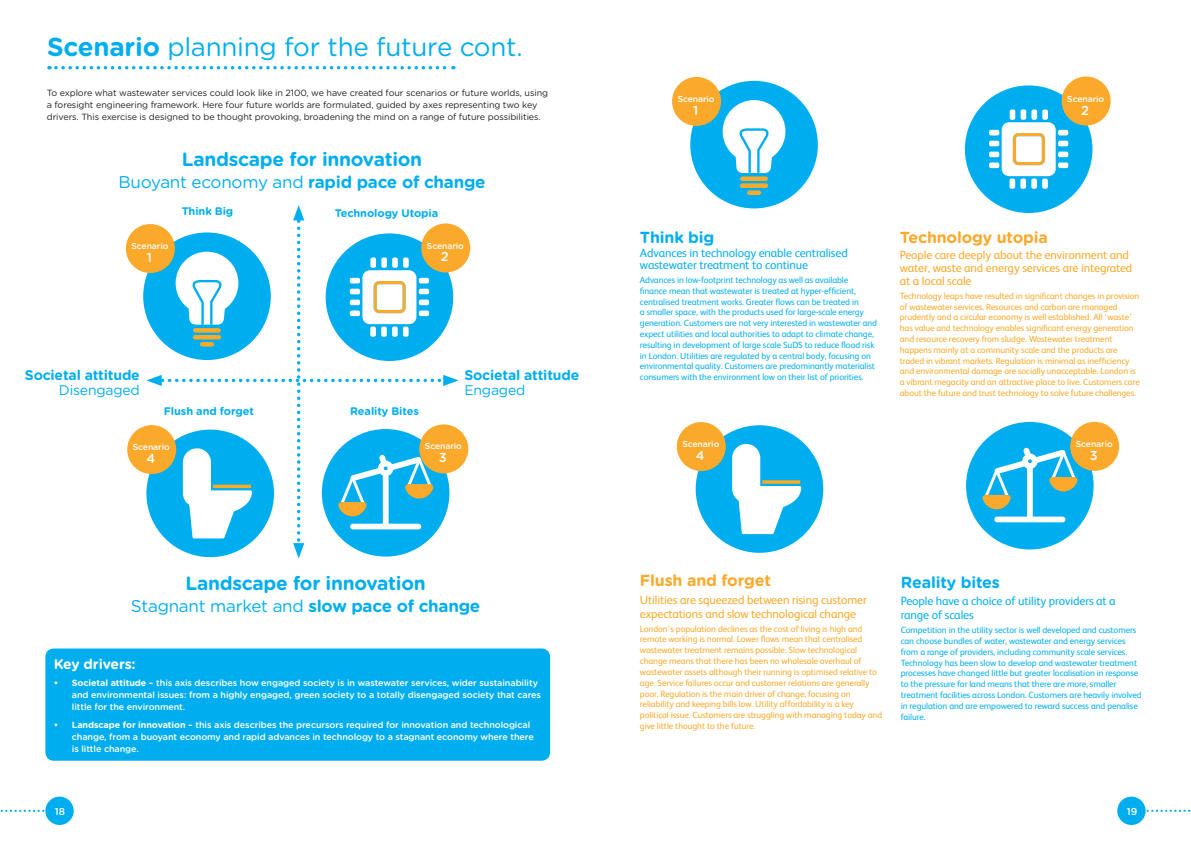
<style>
.page{position:relative;width:1191px;height:842px;background:#fff}
.page>*{position:absolute;margin:0;border:0;box-sizing:border-box;transform-origin:0 0}
.t1{font:26px "Gotham Rounded";letter-spacing:-.01em;color:#00aeef}
.t2{font:700 19.2px "Gotham Rounded";letter-spacing:-.015em;color:#00aeef}
.t3{font:17px "Gotham Rounded";letter-spacing:-.015em;color:#00aeef}
.t4{font:700 16px "Gotham Rounded";letter-spacing:-.01em;color:#faa92a}
.t5{font:700 16px "Gotham Rounded";letter-spacing:-.01em;color:#00aeef}
.t6{font:700 14px "Gotham Rounded";letter-spacing:-.015em;color:#00aeef}
.t7{font:14px "Gotham Rounded";letter-spacing:-.015em;color:#00aeef}
.t8{font:700 14px "Gotham Rounded";letter-spacing:-.01em;color:#fff}
.t9{font:500 13px "Gotham Rounded";color:#fff}
.t10{font:12px/13px "FS Albert";letter-spacing:-.01em;color:#faa92a}
.t11{font:12px/12px "FS Albert";letter-spacing:-.01em;color:#00aeef}
.t12{font:700 11px "Gotham Rounded";letter-spacing:-.01em;color:#00aeef}
.t13{font:500 10px "Gotham Rounded";color:#fff}
.t14{font:9px/10.8px "FS Albert";letter-spacing:-.01em;color:#faa92a}
.t15{font:9px/10.8px "FS Albert";letter-spacing:-.01em;color:#00aeef}
.t16{font:500 9px/12px "Gotham Rounded";letter-spacing:-.01em;color:#fff}
.Text2{font:9px/12px "Gotham Rounded";letter-spacing:-.01em;color:#231f20}
.t17{font:500 8.6px "Gotham Rounded";letter-spacing:-.01em;color:#fff}
.s1{font-weight:700}
</style>
<div class="page">
<svg style="left:0;top:810px;width:45px;height:2px"></svg>
<div style="left:45px;top:797px;width:29px;height:28px;background:#00aeef;border-radius:50%"></div>
<svg style="left:1145px;top:810px;width:46px;height:2px"></svg>
<div style="left:1117px;top:797px;width:28px;height:28px;background:#00aeef;border-radius:50%"></div>
<div style="left:45px;top:648px;width:505px;height:113px;background:#00aeef;border-radius:9px"></div>
<svg style="left:146px;top:205px;width:312px;height:353px"></svg>
<div style="left:126px;top:224px;width:49px;height:49px;background:#faa92a;border-radius:50%"></div>
<div style="left:421px;top:223px;width:49px;height:49px;background:#faa92a;border-radius:50%"></div>
<div style="left:419px;top:424px;width:49px;height:49px;background:#faa92a;border-radius:50%"></div>
<div style="left:127px;top:425px;width:49px;height:49px;background:#faa92a;border-radius:50%"></div>
<div style="left:690px;top:81px;width:128px;height:127px;background:#00aeef;border-radius:50%"></div>
<div style="left:740px;top:176px;width:28px;height:5px;background:#faa92a;border-radius:2px"></div>
<div style="left:740px;top:183px;width:28px;height:5px;background:#faa92a;border-radius:2px"></div>
<div style="left:747px;top:190px;width:14px;height:5px;background:#faa92a;border-radius:2px"></div>
<svg style="left:722px;top:100px;width:63px;height:73px"></svg>
<div style="left:672px;top:77px;width:49px;height:49px;background:#faa92a;border-radius:50%"></div>
<svg style="left:56px;top:66px;width:398px;height:3px"></svg>
<div style="left:965px;top:85px;width:127px;height:128px;background:#00aeef;border-radius:50%"></div>
<svg style="left:989px;top:109px;width:79px;height:80px"></svg>
<div style="left:1061px;top:77px;width:49px;height:49px;background:#faa92a;border-radius:50%"></div>
<div style="left:966px;top:422px;width:127px;height:127px;background:#00aeef;border-radius:50%"></div>
<div style="left:1027px;top:463px;width:5px;height:59px;background:#fff;border-radius:3px"></div>
<svg style="left:982px;top:447px;width:95px;height:62px"></svg>
<div style="left:994px;top:517px;width:71px;height:5px;background:#fff;border-radius:3px"></div>
<div style="left:1070px;top:422px;width:49px;height:49px;background:#faa92a;border-radius:50%"></div>
<div style="left:695px;top:425px;width:128px;height:128px;background:#00aeef;border-radius:50%"></div>
<svg style="left:732px;top:444px;width:70px;height:91px"></svg>
<div style="left:677px;top:422px;width:49px;height:49px;background:#faa92a;border-radius:50%"></div>
<p class="t1" style="left:47px;top:29px;width:477px"><span class="s1">Scenario</span> planning for the future cont.</p>
<p class="Text2" style="left:47px;top:86px;width:503px">To explore what wastewater services could look like in 2100, we have created four scenarios or future worlds, using a foresight engineering framework. Here four future worlds are formulated, guided by axes representing two key drivers. This exercise is designed to be thought provoking, broadening the mind on a range of future possibilities.</p>
<p class="t2" style="left:182px;top:145px;width:242px">Landscape for innovation</p>
<p class="t3" style="left:118px;top:170px;width:369px">Buoyant economy and <span class="s1">rapid pace of change</span></p>
<p class="t12" style="left:182px;top:203px;width:53px">Think Big</p>
<p class="t12" style="left:335px;top:205px;width:105px">Technology Utopia</p>
<p class="t17" style="left:131px;top:240px;width:38px">Scenario</p>
<p class="t9" style="left:147px;top:248px;width:7px">1</p>
<p class="t17" style="left:427px;top:239px;width:38px">Scenario</p>
<p class="t9" style="left:441px;top:248px;width:9px">2</p>
<p class="t6" style="left:25px;top:365px;width:116px">Societal attitude</p>
<p class="t7" style="left:59px;top:381px;width:82px">Disengaged</p>
<p class="t6" style="left:464px;top:365px;width:116px">Societal attitude</p>
<p class="t7" style="left:464px;top:381px;width:63px">Engaged</p>
<p class="t12" style="left:164px;top:403px;width:92px">Flush and forget</p>
<p class="t12" style="left:350px;top:403px;width:70px">Reality Bites</p>
<p class="t17" style="left:133px;top:441px;width:38px">Scenario</p>
<p class="t9" style="left:146px;top:449px;width:10px">4</p>
<p class="t17" style="left:425px;top:440px;width:38px">Scenario</p>
<p class="t9" style="left:439px;top:448px;width:9px">3</p>
<p class="t2" style="left:185px;top:569px;width:242px">Landscape for innovation</p>
<p class="t3" style="left:131px;top:594px;width:351px">Stagnant market and <span class="s1">slow pace of change</span></p>
<p class="t8" style="left:54px;top:653px;width:83px">Key drivers:</p>
<p class="t16" style="left:72px;top:677px;width:470px;text-indent:-18px"><span class="s1">• Societal attitude</span> – this axis describes how engaged society is in wastewater services, wider sustainability and environmental issues: from a highly engaged, green society to a totally disengaged society that cares little for the environment.</p>
<p class="t16" style="left:72px;top:718px;width:463px;text-indent:-18px"><span class="s1">• Landscape for innovation</span> – this axis describes the precursors required for innovation and technological change, from a buoyant economy and rapid advances in technology to a stagnant economy where there is little change.</p>
<p class="t17" style="left:677px;top:93px;width:38px">Scenario</p>
<p class="t9" style="left:693px;top:101px;width:7px">1</p>
<p class="t17" style="left:1067px;top:92px;width:38px">Scenario</p>
<p class="t9" style="left:1081px;top:101px;width:9px">2</p>
<p class="t5" style="left:640px;top:225px;width:76px">Think big</p>
<p class="t11" style="left:640px;top:247px;width:209px">Advances in technology enable centralised wastewater treatment to continue</p>
<p class="t15" style="left:640px;top:274px;width:239px">Advances in low-footprint technology as well as available finance mean that wastewater is treated at hyper-efficient, centralised treatment works. Greater flows can be treated in<br>a smaller space, with the products used for large-scale energy generation. Customers are not very interested in wastewater and expect utilities and local authorities to adapt to climate change, resulting in development of large scale SuDS to reduce flood risk in London. Utilities are regulated by a central body, focusing on environmental quality. Customers are predominantly materialist consumers with the environment low on their list of priorities.</p>
<p class="t17" style="left:682px;top:438px;width:38px">Scenario</p>
<p class="t9" style="left:696px;top:446px;width:10px">4</p>
<p class="t4" style="left:900px;top:226px;width:150px">Technology utopia</p>
<p class="t10" style="left:900px;top:248px;width:234px">People care deeply about the environment and water, waste and energy services are integrated at a local scale</p>
<p class="t14" style="left:900px;top:290px;width:241px">Technology leaps have resulted in significant changes in provision of wastewater services. Resources and carbon are managed prudently and a circular economy is well established. All ‘waste’ has value and technology enables significant energy generation and resource recovery from sludge. Wastewater treatment happens mainly at a community scale and the products are traded in vibrant markets. Regulation is minimal as inefficiency and environmental damage are socially unacceptable. London is a vibrant megacity and an attractive place to live. Customers care about the future and trust technology to solve future challenges.</p>
<p class="t17" style="left:1075px;top:438px;width:38px">Scenario</p>
<p class="t9" style="left:1089px;top:446px;width:9px">3</p>
<p class="t4" style="left:640px;top:569px;width:133px">Flush and forget</p>
<p class="t10" style="left:640px;top:592px;width:228px;line-height:14.4px">Utilities are squeezed between rising customer expectations and slow technological change</p>
<p class="t14" style="left:640px;top:623px;width:244px">London’s population declines as the cost of living is high and remote working is normal. Lower flows mean that centralised wastewater treatment remains possible. Slow technological change means that there has been no wholesale overhaul of wastewater assets although their running is optimised relative to age. Service failures occur and customer relations are generally poor. Regulation is the main driver of change, focusing on reliability and keeping bills low. Utility affordability is a key political issue. Customers are struggling with managing today and give little thought to the future.</p>
<p class="t5" style="left:900px;top:570px;width:101px">Reality bites</p>
<p class="t11" style="left:900px;top:593px;width:216px;line-height:14.4px">People have a choice of utility providers at a range of scales</p>
<p class="t15" style="left:900px;top:624px;width:242px">Competition in the utility sector is well developed and customers can choose bundles of water, wastewater and energy services from a range of providers, including community scale services.<br>Technology has been slow to develop and wastewater treatment processes have changed little but greater localisation in response to the pressure for land means that there are more, smaller treatment facilities across London. Customers are heavily involved in regulation and are empowered to reward success and penalise failure.</p>
<p class="t13" style="left:55px;top:804px;width:12px">18</p>
<p class="t13" style="left:1126px;top:804px;width:12px">19</p>
</div>
